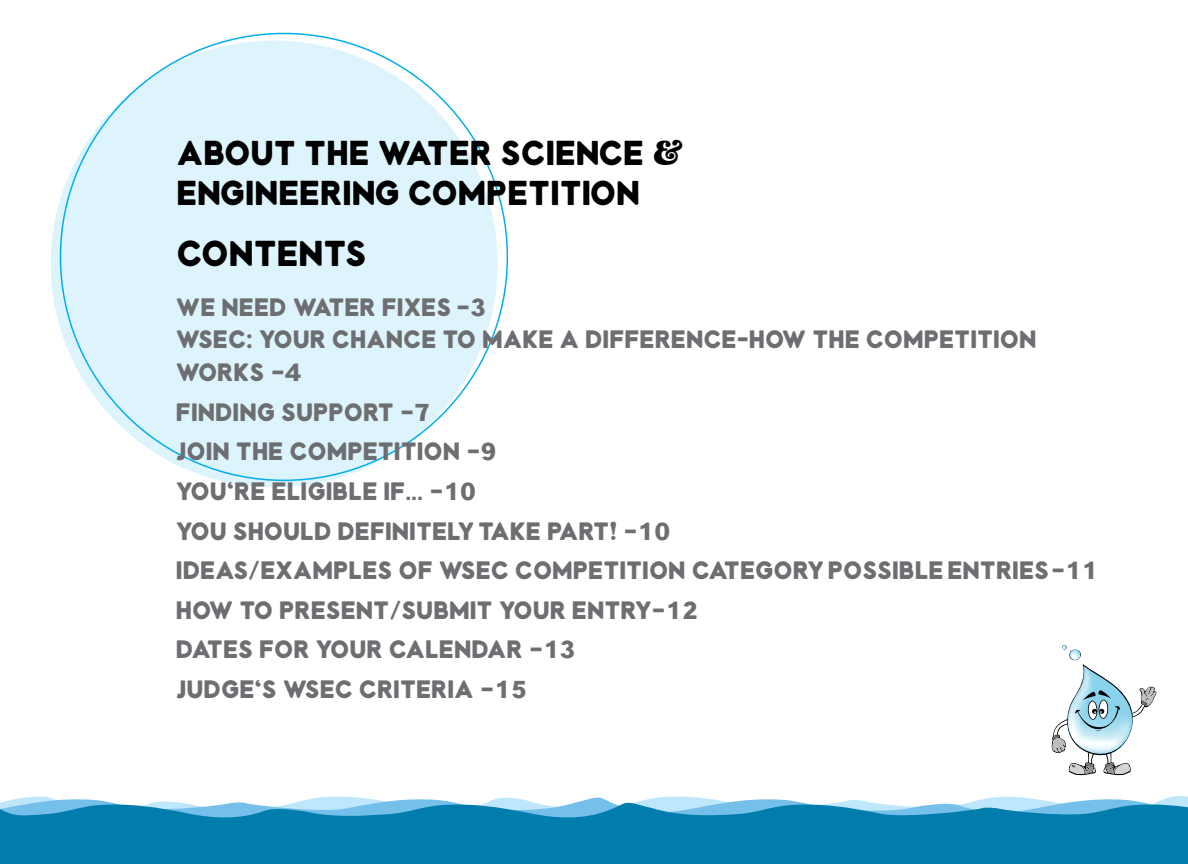
<style>
.page{position:relative;width:1188px;height:864px;background:#fff}
.page>*{position:absolute;margin:0;border:0;box-sizing:border-box;transform-origin:0 0}
.t1{font:900 34.5px "Sonder Sans";color:#000}
.t2{font:900 33px/39.6px "Sonder Sans";color:#000}
.t3{font:900 24px/39.6px "Sonder Sans";color:#6d6e71}
.s1{font-family:"Arial Hebrew";font-weight:700;font-size:33px}
.s2{font-family:"Arial Hebrew";font-weight:700}
</style>
<div class="page">
<svg style="left:4px;top:796px;width:1184px;height:6px"></svg>
<svg style="left:0;top:802px;width:1188px;height:62px;background:#1589b5"></svg>
<div style="left:51px;top:40px;width:447px;height:447px;background:#def4fc;border-radius:50%"></div>
<svg style="left:1052px;top:645px;width:105px;height:130px"></svg>
<h2 class="t2" style="left:176px;top:135px;width:509px">ABOUT THE WATER SCIENCE &amp;<br>ENGINEERING COMPETITION</h2>
<h1 class="t1" style="left:176px;top:238px;width:191px">CONTENTS</h1>
<p class="t3" style="left:176px;top:292px;width:862px;line-height:32.7px">WE NEED WATER FIXES <span class="s1">-3<br></span>WSEC: YOUR CHANCE TO MAKE A DIFFERENCE-HOW THE COMPETITION<br>WORKS <span class="s1">-4</span></p>
<p class="t3" style="left:176px;top:394px;width:924px">FINDING SUPPORT <span class="s1">-7<br></span>JOIN THE COMPETITION <span class="s1">-9<br></span>YOU'RE ELIGIBLE IF<span class="s2">...</span> <span class="s1">-10<br></span>YOU SHOULD DEFINITELY TAKE PART! <span class="s1">-10<br></span>IDEAS/EXAMPLES OF WSEC COMPETITION CATEGORY POSSIBLE ENTRIES<span class="s1">-11<br></span>HOW TO PRESENT/SUBMIT YOUR ENTRY<span class="s1">-12<br></span>DATES FOR YOUR CALENDAR <span class="s1">-13<br></span>JUDGE'S WSEC CRITERIA <span class="s1">-15</span></p>
</div>
